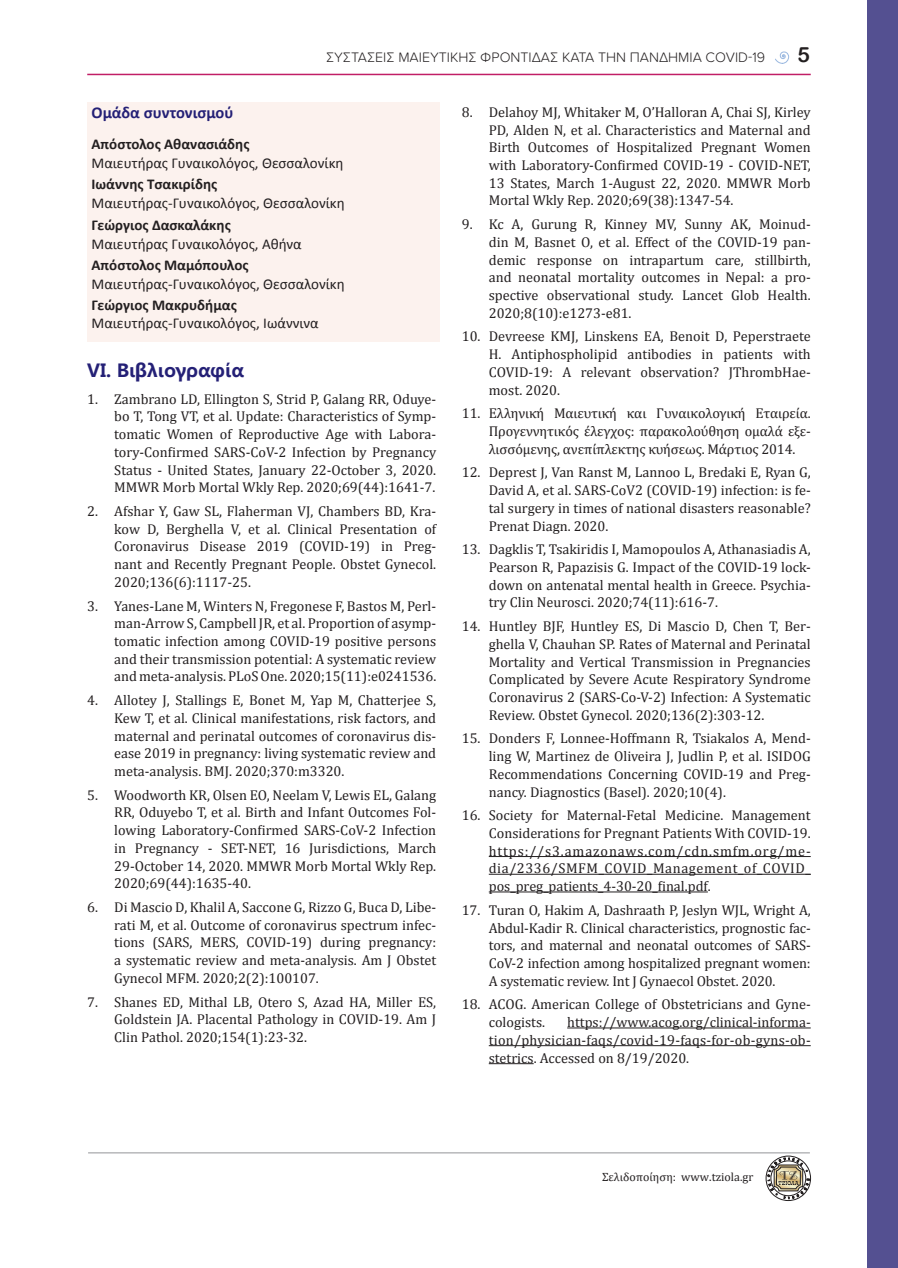
<style>
.page{position:relative;width:898px;height:1268px;background:#fff}
.page>*{position:absolute;margin:0;border:0;box-sizing:border-box;transform-origin:0 0}
.t1{font:21px "Arial Rounded MT Bold";color:#231f20}
.t2{font:700 18px "Microsoft Ya Hei UI";color:#242076}
.t3{font:700 16.5px "Calibri";color:#242076}
.t4{font:15px "Calibri";color:#231f20}
.t5{font:700 15px "Calibri";color:#231f20}
.t6{font:14.25px/17.7px "Cambria";color:#231f20;text-align:justify}
.t7{font:300 14.25px "Proxima Soft";color:#231f20}
.t8{font:12px "Cambria";color:#231f20}
</style>
<div class="page">
<hr style="left:87px;top:74px;width:723px;height:1px;background:#c11e66">
<div style="left:866px;top:0;width:31px;height:1267px;background:#545091"></div>
<hr style="left:88px;top:1152px;width:721px;height:1px;background:#939598">
<svg style="left:765px;top:1155px;width:45px;height:45px"></svg>
<div style="left:87px;top:102px;width:353px;height:240px;background:#fcf2ee"></div>
<svg style="left:775px;top:51px;width:14px;height:13px"></svg>
<hr style="left:488px;top:856px;width:322px;height:1px;background:#231f20">
<hr style="left:488px;top:873px;width:322px;height:1px;background:#231f20">
<hr style="left:488px;top:891px;width:219px;height:1px;background:#231f20">
<hr style="left:567px;top:1027px;width:243px;height:1px;background:#231f20">
<hr style="left:488px;top:1045px;width:322px;height:1px;background:#231f20">
<hr style="left:488px;top:1063px;width:45px;height:1px;background:#231f20">
<p class="t7" style="left:326px;top:47px;width:351px">Συστάσεις μαιευτικής φροντίδας κατά τη ν πανδημία</p>
<p class="t7" style="left:705px;top:47px;width:61px">COVID-19</p>
<h1 class="t1" style="left:797px;top:43px;width:14px">5</h1>
<p class="t3" style="left:91px;top:102px;width:143px">Ομάδα συντονισμού</p>
<p class="t5" style="left:91px;top:134px;width:159px">Απόστολος Αθανασιάδης</p>
<p class="t4" style="left:91px;top:153px;width:253px">Μαιευτήρας Γυναικολόγος, Θεσσαλονίκη</p>
<p class="t5" style="left:91px;top:175px;width:127px">Ιωάννης Τσακιρίδης</p>
<p class="t4" style="left:91px;top:194px;width:255px">Μαιευτήρας-Γυναικολόγος, Θεσσαλονίκη</p>
<p class="t5" style="left:91px;top:215px;width:141px">Γεώργιος Δασκαλάκης</p>
<p class="t4" style="left:91px;top:234px;width:212px">Μαιευτήρας Γυναικολόγος, Αθήνα</p>
<p class="t5" style="left:91px;top:256px;width:158px">Απόστολος Μαμόπουλος</p>
<p class="t4" style="left:91px;top:275px;width:255px">Μαιευτήρας-Γυναικολόγος, Θεσσαλονίκη</p>
<p class="t5" style="left:91px;top:295px;width:147px">Γεώργιος Μακρυδήμας</p>
<p class="t4" style="left:91px;top:314px;width:229px">Μαιευτήρας-Γυναικολόγος, Ιωάννινα</p>
<p class="t2" style="left:87px;top:358px;width:158px">VI. Βιβλιογραφία</p>
<p class="t6" style="left:114px;top:390px;width:323px;text-indent:-27px">1. Zambrano LD, Ellington S, Strid P, Galang RR, Oduye&shy;bo T, Tong VT, et al. Update: Characteristics of Symp&shy;tomatic Women of Reproductive Age with Labora&shy;tory-Confirmed SARS-CoV-2 Infection by Pregnancy Status - United States, January 22-October 3, 2020.<br>MMWR Morb Mortal Wkly Rep. 2020;69(44):1641-7.</p>
<p class="t6" style="left:114px;top:502px;width:323px;text-indent:-27px">2. Afshar Y, Gaw SL, Flaherman VJ, Chambers BD, Kra&shy;kow D, Berghella V, et al. Clinical Presentation of Coronavirus Disease 2019 (COVID-19) in Preg&shy;nant and Recently Pregnant People. Obstet Gynecol.<br>2020;136(6):1117-25.</p>
<p class="t6" style="left:114px;top:596px;width:323px;text-indent:-27px">3. Yanes-Lane M, Winters N, Fregonese F, Bastos M, Perl&shy;man-Arrow S, Campbell JR, et al. Proportion of asymp&shy;tomatic infection among COVID-19 positive persons and their transmission potential: A systematic review and meta-analysis. PLoS One. 2020;15(11):e0241536.</p>
<p class="t6" style="left:114px;top:691px;width:323px;text-indent:-27px">4. Allotey J, Stallings E, Bonet M, Yap M, Chatterjee S, Kew T, et al. Clinical manifestations, risk factors, and maternal and perinatal outcomes of coronavirus dis&shy;ease 2019 in pregnancy: living systematic review and meta-analysis. BMJ. 2020;370:m3320.</p>
<p class="t6" style="left:114px;top:785px;width:323px;text-indent:-27px">5. Woodworth KR, Olsen EO, Neelam V, Lewis EL, Galang RR, Oduyebo T, et al. Birth and Infant Outcomes Fol&shy;lowing Laboratory-Confirmed SARS-CoV-2 Infection in Pregnancy - SET-NET, 16 Jurisdictions, March 29-October 14, 2020. MMWR Morb Mortal Wkly Rep.<br>2020;69(44):1635-40.</p>
<p class="t6" style="left:114px;top:898px;width:323px;text-indent:-27px">6. Di Mascio D, Khalil A, Saccone G, Rizzo G, Buca D, Libe&shy;rati M, et al. Outcome of coronavirus spectrum infec&shy;tions (SARS, MERS, COVID-19) during pregnancy: a systematic review and meta-analysis. Am J Obstet Gynecol MFM. 2020;2(2):100107.</p>
<p class="t6" style="left:114px;top:992px;width:323px;text-indent:-27px">7. Shanes ED, Mithal LB, Otero S, Azad HA, Miller ES, Goldstein JA. Placental Pathology in COVID-19. Am J Clin Pathol. 2020;154(1):23-32.</p>
<p class="t6" style="left:488px;top:103px;width:323px;text-indent:-27px">8. Delahoy MJ, Whitaker M, O’Halloran A, Chai SJ, Kirley PD, Alden N, et al. Characteristics and Maternal and Birth Outcomes of Hospitalized Pregnant Women with Laboratory-Confirmed COVID-19 - COVID-NET, 13 States, March 1-August 22, 2020. MMWR Morb Mortal Wkly Rep. 2020;69(38):1347-54.</p>
<p class="t6" style="left:488px;top:215px;width:323px;text-indent:-27px">9. Kc A, Gurung R, Kinney MV, Sunny AK, Moinud&shy;din M, Basnet O, et al. Effect of the COVID-19 pan&shy;demic response on intrapartum care, stillbirth, and neonatal mortality outcomes in Nepal: a pro&shy;spective observational study. Lancet Glob Health.<br>2020;8(10):e1273-e81.</p>
<p class="t6" style="left:488px;top:327px;width:323px;text-indent:-27px">10. Devreese KMJ, Linskens EA, Benoit D, Peperstraete H. Antiphospholipid antibodies in patients with COVID-19: A relevant observation? JThrombHae&shy;most. 2020.</p>
<p class="t6" style="left:488px;top:404px;width:323px;text-indent:-27px">11. Ελληνική Μαιευτική και Γυναικολογική Εταιρεία.<br>Προγεννητικό ς έλεγχος: παρακολού θηση ομαλά εξε&shy;λισσό μενης, ανεπίπλεκτης κυή σεως. Μάρτιος 2014.</p>
<p class="t6" style="left:488px;top:463px;width:323px;text-indent:-27px">12. Deprest J, Van Ranst M, Lannoo L, Bredaki E, Ryan G, David A, et al. SARS-CoV2 (COVID-19) infection: is fe&shy;tal surgery in times of national disasters reasonable?<br>Prenat Diagn. 2020.</p>
<p class="t6" style="left:488px;top:540px;width:323px;text-indent:-27px">13. Dagklis T, Tsakiridis I, Mamopoulos A, Athanasiadis A, Pearson R, Papazisis G. Impact of the COVID-19 lock&shy;down on antenatal mental health in Greece. Psychia&shy;try Clin Neurosci. 2020;74(11):616-7.</p>
<p class="t6" style="left:488px;top:617px;width:323px;text-indent:-27px">14. Huntley BJF, Huntley ES, Di Mascio D, Chen T, Ber&shy;ghella V, Chauhan SP. Rates of Maternal and Perinatal Mortality and Vertical Transmission in Pregnancies Complicated by Severe Acute Respiratory Syndrome Coronavirus 2 (SARS-Co-V-2) Infection: A Systematic Review. Obstet Gynecol. 2020;136(2):303-12.</p>
<p class="t6" style="left:488px;top:729px;width:323px;text-indent:-27px">15. Donders F, Lonnee-Hoffmann R, Tsiakalos A, Mend&shy;ling W, Martinez de Oliveira J, Judlin P, et al. ISIDOG Recommendations Concerning COVID-19 and Preg&shy;nancy. Diagnostics (Basel). 2020;10(4).</p>
<p class="t6" style="left:488px;top:806px;width:323px;text-indent:-27px">16. Society for Maternal-Fetal Medicine. Management Considerations for Pregnant Patients With COVID-19. https://s3.amazonaws.com/cdn.smfm.org/me&shy;dia/2336/SMFM_COVID_Management_of_COVID_ pos_preg_patients_4-30-20_final.pdf.</p>
<p class="t6" style="left:488px;top:900px;width:323px;text-indent:-27px">17. Turan O, Hakim A, Dashraath P, Jeslyn WJL, Wright A, Abdul-Kadir R. Clinical characteristics, prognostic fac&shy;tors, and maternal and neonatal outcomes of SARS-CoV-2 infection among hospitalized pregnant women:<br>A systematic review. Int J Gynaecol Obstet. 2020.</p>
<p class="t6" style="left:488px;top:995px;width:323px;text-indent:-27px">18. ACOG. American College of Obstetricians and Gyne&shy;cologists.</p>
<p class="t6" style="left:488px;top:1013px;width:323px;text-indent:78px">https://www.acog.org/clinical-informa&shy;tion/physician-faqs/covid-19-faqs-for-ob-gyns-ob&shy;stetrics. Accessed on 8/19/2020.</p>
<p class="t8" style="left:602px;top:1169px;width:153px">Σελιδοποίηση: www.tziola.gr</p>
</div>
